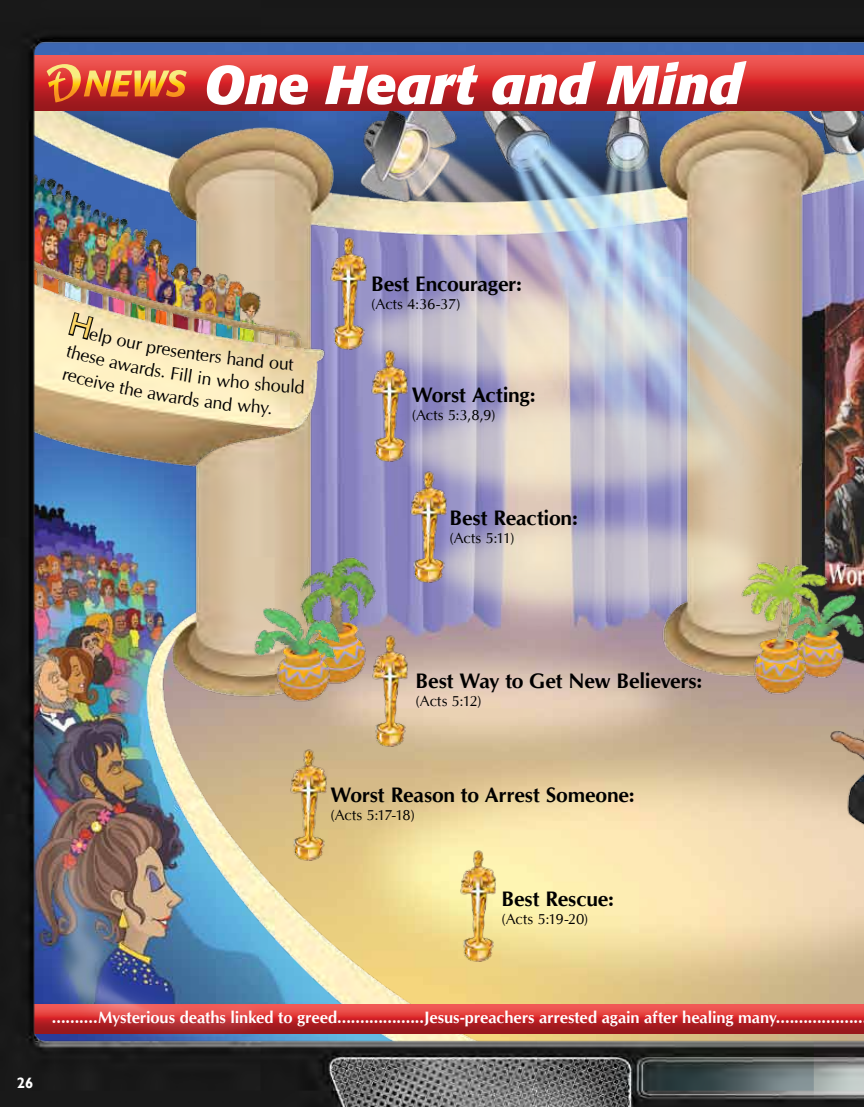
<style>
.page{position:relative;width:864px;height:1107px;background:#fff}
.page>*{position:absolute;margin:0;border:0;box-sizing:border-box;transform-origin:0 0}
.t1{font:italic 700 54px "Formata";color:#fff}
.t2{font:700 21px "CG Omega";letter-spacing:-.01em;color:#000}
.t3{font:700 16.5px "CG Omega";letter-spacing:-.005em;color:#fff}
.t4{font:15px "CG Omega";letter-spacing:-.01em;color:#000}
.t5{font:700 15px "Gill Sans";color:#fff}
</style>
<div class="page">
<img style="left:0;top:0;width:864px;height:1107px">
<img style="left:0;top:6px;width:864px;height:1057px">
<img style="left:295px;top:549px;width:87px;height:138px">
<img style="left:251px;top:605px;width:92px;height:100px">
<img style="left:0;top:158px;width:348px;height:216px">
<img style="left:15px;top:256px;width:314px;height:218px">
<img style="left:348px;top:0;width:516px;height:165px">
<svg style="left:0;top:56px;width:864px;height:54px;background:#c12e30"></svg>
<svg style="left:47px;top:63px;width:140px;height:39px;background:#dd6637"></svg>
<img style="left:736px;top:627px;width:82px;height:73px">
<img style="left:818px;top:627px;width:46px;height:430px">
<svg style="left:0;top:1005px;width:864px;height:28px;background:#c03132"></svg>
<img style="left:331px;top:165px;width:533px;height:462px">
<img style="left:325px;top:235px;width:46px;height:117px">
<img style="left:406px;top:468px;width:45px;height:118px">
<img style="left:366px;top:347px;width:46px;height:118px">
<img style="left:367px;top:633px;width:46px;height:117px">
<img style="left:285px;top:747px;width:46px;height:117px">
<img style="left:455px;top:847px;width:46px;height:117px">
<svg style="left:62px;top:311px;width:242px;height:107px;background:#e7d5aa"></svg>
<h1 class="t1" style="left:204px;top:51px;width:540px">One Heart and Mind</h1>
<p class="t2" style="left:371px;top:271px;width:152px">Best Encourager:</p>
<p class="t4" style="left:371px;top:295px;width:91px">(Acts 4:36-37)</p>
<p class="t2" style="left:412px;top:381px;width:125px">Worst Acting:</p>
<p class="t4" style="left:412px;top:405px;width:85px">(Acts 5:3,8,9)</p>
<p class="t2" style="left:450px;top:504px;width:130px">Best Reaction:</p>
<p class="t4" style="left:450px;top:529px;width:66px">(Acts 5:11)</p>
<p class="t2" style="left:416px;top:667px;width:288px">Best Way to Get New Believers:</p>
<p class="t4" style="left:416px;top:692px;width:67px">(Acts 5:12)</p>
<p class="t2" style="left:330px;top:782px;width:306px">Worst Reason to Arrest Someone:</p>
<p class="t4" style="left:330px;top:806px;width:86px">(Acts 5:17-18)</p>
<p class="t2" style="left:501px;top:885px;width:114px">Best Rescue:</p>
<p class="t4" style="left:501px;top:910px;width:88px">(Acts 5:19-20)</p>
<p class="t5" style="left:17px;top:1074px;width:18px">26</p>
<p class="t3" style="left:52px;top:1007px;width:812px">..........Mysterious deaths linked to greed...................Jesus-preachers arrested again after healing many...................</p>
</div>
